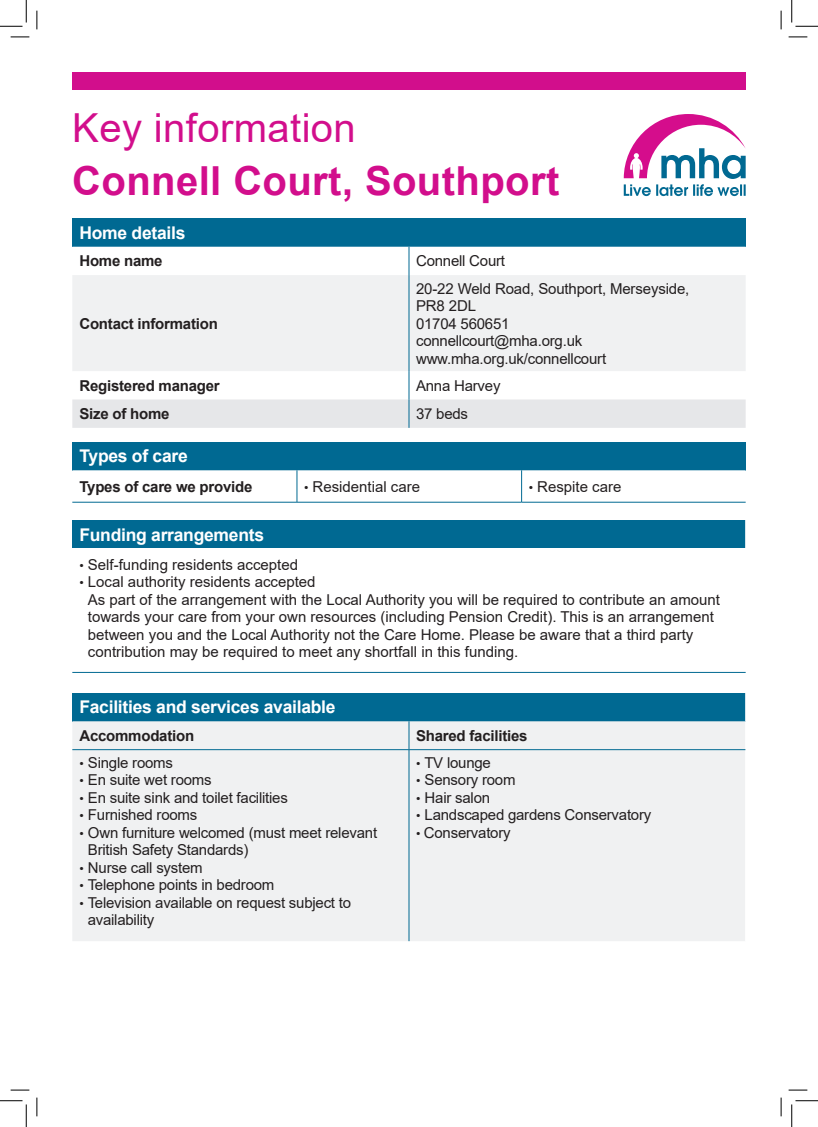
<style>
.page{position:relative;width:818px;height:1127px;background:#fff}
.page>*{position:absolute;margin:0;border:0;box-sizing:border-box;transform-origin:0 0}
.t1{font:700 40px "Arial";letter-spacing:.01em;color:#d20e8c}
.t2{font:40px "Arial";letter-spacing:.01em;color:#d20e8c}
.t3{font:700 17.5px "Arial";letter-spacing:-.015em;color:#fff}
.t4{font:15px/17.5px "Arial";letter-spacing:-.01em;color:#231f20}
.t5{font:700 15px "Arial";letter-spacing:-.015em;color:#231f20}
.s1{font-size:12.5px}
</style>
<div class="page">
<div style="left:72px;top:218px;width:674px;height:29px;background:#006992"></div>
<div style="left:72px;top:275px;width:674px;height:96px;background:#f0f1f2"></div>
<hr style="left:409px;top:275px;width:1px;height:96px;background:#006992">
<svg style="left:72px;top:371px;width:674px;height:57px"></svg>
<div style="left:72px;top:442px;width:674px;height:28px;background:#006992"></div>
<svg style="left:72px;top:470px;width:674px;height:32px"></svg>
<hr style="left:72px;top:502px;width:225px;height:1px;background:#006992">
<hr style="left:297px;top:470px;width:1px;height:32px;background:#006992">
<hr style="left:297px;top:502px;width:225px;height:1px;background:#006992">
<hr style="left:521px;top:470px;width:1px;height:32px;background:#006992">
<hr style="left:522px;top:502px;width:224px;height:1px;background:#006992">
<div style="left:72px;top:692px;width:674px;height:29px;background:#006992"></div>
<div style="left:72px;top:721px;width:673px;height:219px;background:#f0f1f2"></div>
<svg style="left:745px;top:692px;width:1px;height:30px"></svg>
<svg style="left:409px;top:721px;width:1px;height:28px"></svg>
<hr style="left:72px;top:749px;width:337px;height:1px;background:#006992">
<hr style="left:409px;top:749px;width:1px;height:191px;background:#006992">
<hr style="left:409px;top:749px;width:336px;height:1px;background:#006992">
<div style="left:72px;top:520px;width:674px;height:28px;background:#006992"></div>
<svg style="left:745px;top:520px;width:1px;height:28px"></svg>
<hr style="left:72px;top:672px;width:674px;height:1px;background:#006992">
<svg style="left:624px;top:114px;width:122px;height:82px"></svg>
<div style="left:72px;top:72px;width:674px;height:18px;background:#d20e8c"></div>
<svg style="left:11px;top:36px;width:18px;height:2px"></svg>
<svg style="left:788px;top:36px;width:19px;height:2px"></svg>
<svg style="left:11px;top:1089px;width:18px;height:1px"></svg>
<svg style="left:788px;top:1089px;width:19px;height:1px"></svg>
<svg style="left:36px;top:11px;width:2px;height:18px"></svg>
<svg style="left:36px;top:1097px;width:2px;height:18px"></svg>
<svg style="left:780px;top:11px;width:2px;height:18px"></svg>
<svg style="left:780px;top:1097px;width:2px;height:18px"></svg>
<svg style="left:0;top:0;width:27px;height:27px"></svg>
<svg style="left:0;top:1100px;width:27px;height:26px"></svg>
<svg style="left:791px;top:0;width:27px;height:27px"></svg>
<svg style="left:791px;top:1100px;width:27px;height:26px"></svg>
<p class="t2" style="left:72px;top:100px;width:285px">Key information</p>
<p class="t1" style="left:72px;top:152px;width:488px">Connell Court, Southport</p>
<p class="t3" style="left:79px;top:220px;width:108px">Home details</p>
<p class="t5" style="left:79px;top:250px;width:85px">Home name</p>
<p class="t4" style="left:416px;top:252px;width:90px">Connell Court</p>
<p class="t5" style="left:79px;top:312px;width:140px">Contact information</p>
<p class="t4" style="left:416px;top:279px;width:275px">20-22 Weld Road, Southport, Merseyside,<br>PR8 2DL<br>01704 560651<br>connellcourt@mha.org.uk www.mha.org.uk/connellcourt</p>
<p class="t5" style="left:79px;top:375px;width:142px">Registered manager</p>
<p class="t4" style="left:416px;top:376px;width:86px">Anna Harvey</p>
<p class="t5" style="left:79px;top:403px;width:92px">Size of home</p>
<p class="t4" style="left:416px;top:405px;width:54px">37 beds</p>
<p class="t3" style="left:79px;top:444px;width:110px">Types of care</p>
<p class="t5" style="left:79px;top:476px;width:174px">Types of care we provide</p>
<p class="t4" style="left:304px;top:477px;width:118px"><span class="s1">•</span> Residential care</p>
<p class="t4" style="left:529px;top:477px;width:94px"><span class="s1">•</span> Respite care</p>
<p class="t3" style="left:79px;top:522px;width:186px">Funding arrangements</p>
<p class="t4" style="left:79px;top:555px;width:220px"><span class="s1">•</span> Self-funding residents accepted</p>
<p class="t4" style="left:88px;top:573px;width:633px;text-indent:-9px"><span class="s1">•</span> Local authority residents accepted<br>As part of the arrangement with the Local Authority you will be required to contribute an amount towards your care from your own resources (including Pension Credit). This is an arrangement between you and the Local Authority not the Care Home. Please be aware that a third party contribution may be required to meet any shortfall in this funding.</p>
<p class="t3" style="left:79px;top:694px;width:258px">Facilities and services available</p>
<p class="t5" style="left:79px;top:725px;width:116px">Accommodation</p>
<p class="t5" style="left:416px;top:725px;width:113px">Shared facilities</p>
<p class="t4" style="left:79px;top:753px;width:95px"><span class="s1">•</span> Single rooms</p>
<p class="t4" style="left:79px;top:770px;width:134px"><span class="s1">•</span> En suite wet rooms</p>
<p class="t4" style="left:79px;top:788px;width:210px"><span class="s1">•</span> En suite sink and toilet facilities</p>
<p class="t4" style="left:79px;top:805px;width:119px"><span class="s1">•</span> Furnished rooms</p>
<p class="t4" style="left:88px;top:823px;width:291px;text-indent:-9px"><span class="s1">•</span> Own furniture welcomed (must meet relevant<br>British Safety Standards)</p>
<p class="t4" style="left:79px;top:858px;width:125px"><span class="s1">•</span> Nurse call system</p>
<p class="t4" style="left:79px;top:875px;width:197px"><span class="s1">•</span> Telephone points in bedroom</p>
<p class="t4" style="left:88px;top:893px;width:265px;text-indent:-8px"><span class="s1">•</span> Television available on request subject to availability</p>
<p class="t4" style="left:416px;top:753px;width:76px"><span class="s1">•</span> TV lounge</p>
<p class="t4" style="left:416px;top:770px;width:101px"><span class="s1">•</span> Sensory room</p>
<p class="t4" style="left:416px;top:788px;width:76px"><span class="s1">•</span> Hair salon</p>
<p class="t4" style="left:416px;top:805px;width:237px"><span class="s1">•</span> Landscaped gardens Conservatory</p>
<p class="t4" style="left:416px;top:823px;width:96px"><span class="s1">•</span> Conservatory</p>
</div>
